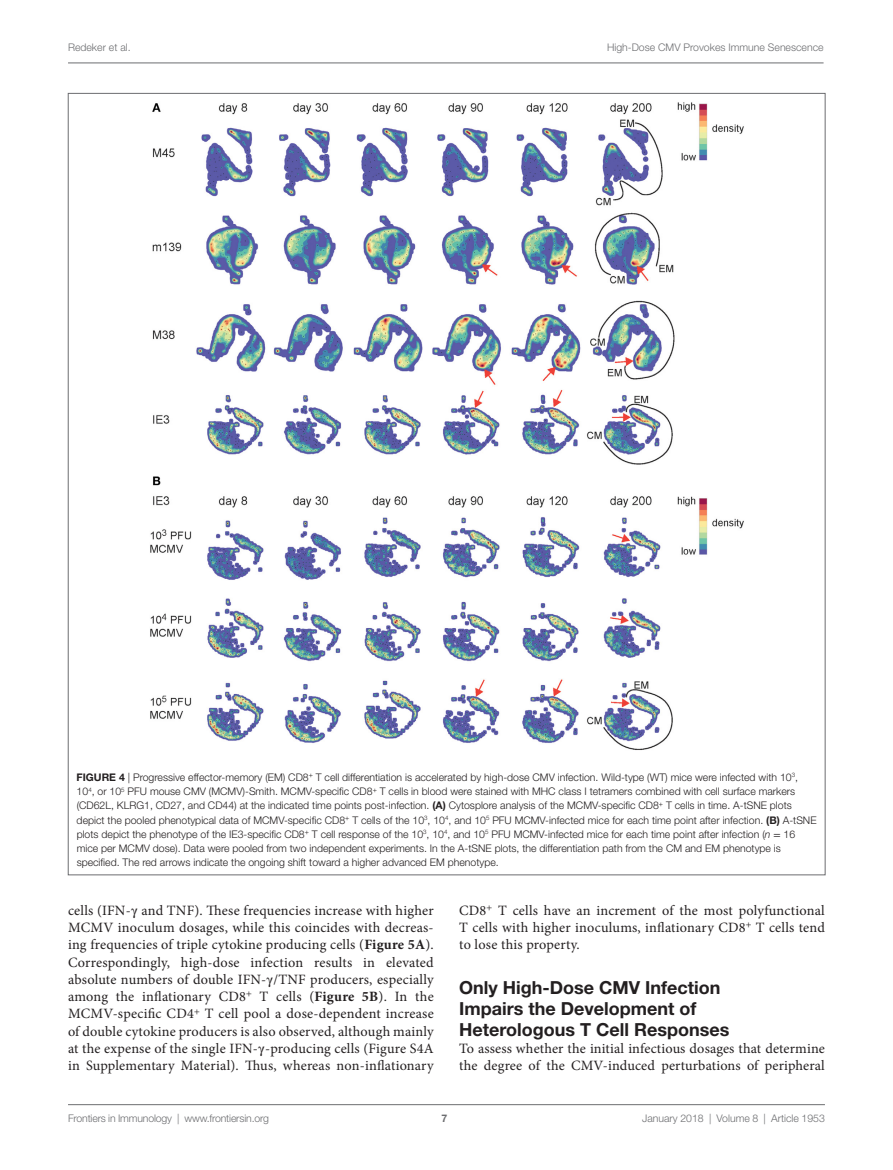
<style>
.page{position:relative;width:893px;height:1170px;background:#fff}
.page>*{position:absolute;margin:0;border:0;box-sizing:border-box;transform-origin:0 0}
.t1{font:700 18px/21px "Helvetica Neue LT Std";color:#231f20}
.t2{font:14.25px/17.2px "Minion Pro";letter-spacing:.01em;color:#231f20;text-align:justify}
.t3{font:300 10.5px/14.2px "Helvetica Neue LT Std";color:#231f20}
.t4{font:300 10.5px "Helvetica Neue LT Std";color:#6c6d70}
.t5{font:700 10.5px "Helvetica Neue LT Std";color:#6c6d70}
.s1{font-weight:700}
.s2{font-style:italic}
.s3{font-family:"STIX General";font-weight:400}
.s4{font-family:"STIX General"}
</style>
<div class="page">
<img style="left:150px;top:102px;width:594px;height:648px">
<hr style="left:68px;top:1104px;width:757px;height:1px;background:#6c6d70">
<hr style="left:68px;top:63px;width:755px;height:1px;background:#6c6d70">
<p class="t4" style="left:68px;top:41px;width:64px">Redeker et al.</p>
<p class="t4" style="left:607px;top:41px;width:218px">High-Dose CMV Provokes Immune Senescence</p>
<p class="t3" style="left:77px;top:769px;width:741px"><span class="s1">Figure 4</span> | Progressive effector-memory (EM) CD8<sup>+</sup> T cell differentiation is accelerated by high-dose CMV infection. Wild-type (WT) mice were infected with 10<sup>3</sup>, 10<sup>4</sup>, or 10<sup>5</sup> PFU mouse CMV (MCMV)-Smith. MCMV-specific CD8<sup>+</sup> T cells in blood were stained with MHC class I tetramers combined with cell surface markers (CD62L, KLRG1, CD27, and CD44) at the indicated time points post-infection. <span class="s1">(A)</span> Cytosplore analysis of the MCMV-specific CD8<sup>+</sup> T cells in time. A-tSNE plots depict the pooled phenotypical data of MCMV-specific CD8<sup>+</sup> T cells of the 10<sup>3</sup>, 10<sup>4</sup>, and 10<sup>5</sup> PFU MCMV-infected mice for each time point after infection. <span class="s1">(B)</span> A-tSNE plots depict the phenotype of the IE3-specific CD8<sup>+</sup> T cell response of the 10<sup>3</sup>, 10<sup>4</sup>, and 10<sup>5</sup> PFU MCMV-infected mice for each time point after infection (<span class="s2">n</span> <span class="s3">=</span> 16 mice per MCMV dose). Data were pooled from two independent experiments. In the A-tSNE plots, the differentiation path from the CM and EM phenotype is specified. The red arrows indicate the ongoing shift toward a higher advanced EM phenotype.</p>
<p class="t2" style="left:68px;top:901px;width:367px">cells (IFN-<span class="s4">γ</span> and TNF). These frequencies increase with higher MCMV inoculum dosages, while this coincides with decreas&shy;ing frequencies of triple cytokine producing cells (<span class="s1">Figure 5A</span>).<br>Correspondingly, high-dose infection results in elevated absolute numbers of double IFN-<span class="s4">γ</span>/TNF producers, especially among the inflationary CD8<sup>+</sup> T cells (<span class="s1">Figure 5B</span>). In the MCMV-specific CD4<sup>+</sup> T cell pool a dose-dependent increase of double cytokine producers is also observed, although mainly at the expense of the single IFN-<span class="s4">γ</span>-producing cells (Figure S4A in Supplementary Material). Thus, whereas non-inflationary</p>
<h2 class="t2" style="left:459px;top:901px;width:367px">CD8<sup>+</sup> T cells have an increment of the most polyfunctional T cells with higher inoculums, inflationary CD8<sup>+</sup> T cells tend to lose this property.</h2>
<h1 class="t1" style="left:459px;top:976px;width:272px">Only High-Dose CMV Infection<br>Impairs the Development of<br>Heterologous T Cell Responses</h1>
<h2 class="t2" style="left:459px;top:1039px;width:367px">To assess whether the initial infectious dosages that determine the degree of the CMV-induced perturbations of peripheral</h2>
<p class="t4" style="left:68px;top:1111px;width:203px">Frontiers in Immunology | www.frontiersin.org</p>
<p class="t4" style="left:642px;top:1111px;width:184px">January 2018 | Volume 8 | Article 1953</p>
<p class="t5" style="left:441px;top:1111px;width:7px">7</p>
</div>
